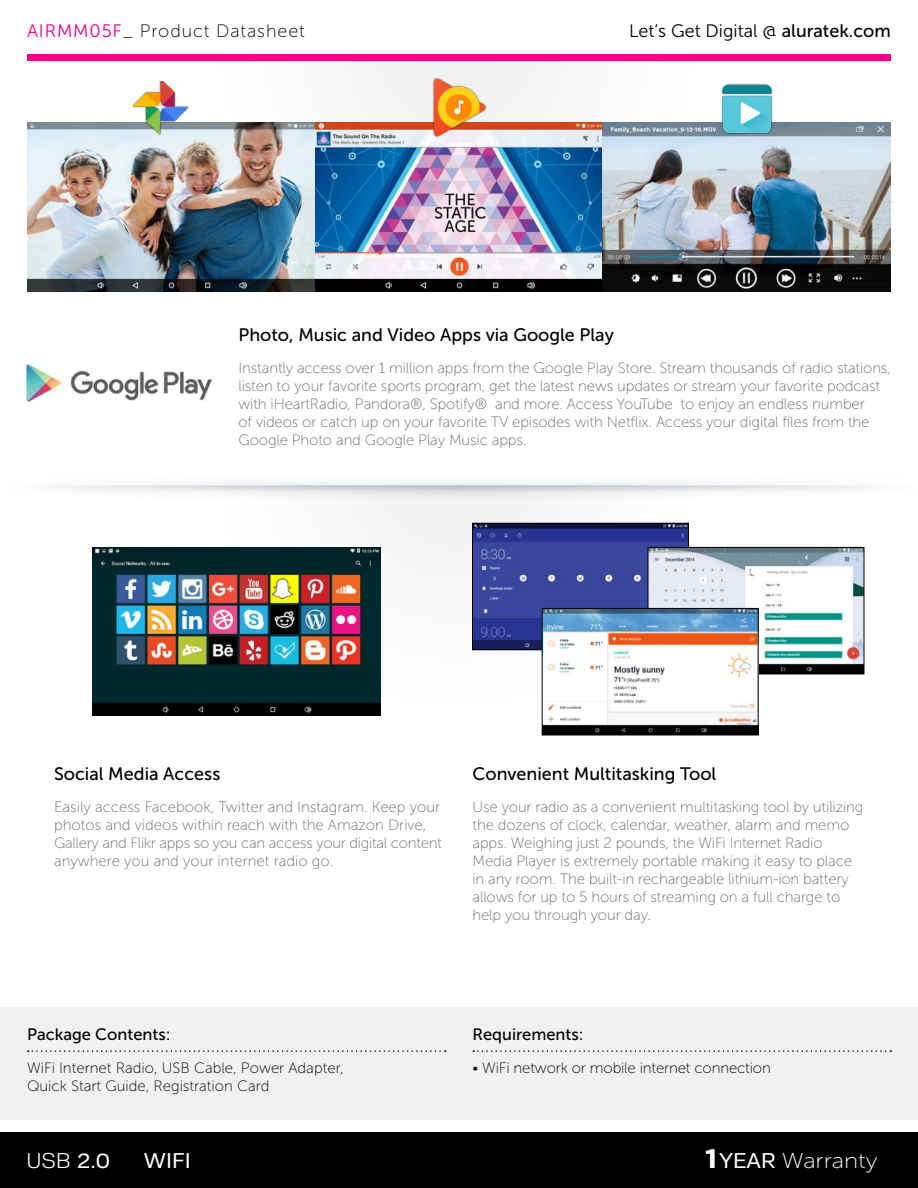
<style>
.page{position:relative;width:918px;height:1188px;background:#fff}
.page>*{position:absolute;margin:0;border:0;box-sizing:border-box;transform-origin:0 0}
.t1{font:21.6px "Museo Sans 100";color:#fff;scale:1.11 1}
.t2{font:300 21.6px "Crique Grotesk";color:#fff;scale:1.11 1}
.t3{font:21.6px "Crique Grotesk";color:#fff;scale:1.11 1}
.t4{font:18px "Museo Sans 500";color:#000}
.t5{font:18px "Museo Sans 300";color:#000}
.t6{font:18px "Museo Sans 100";letter-spacing:.05em;color:#000}
.t7{font:16.5px "Museo Sans 500";color:#000}
.t8{font:15px/18px "Museo Sans 100";letter-spacing:-.01em;color:#6d6e71}
.t9{font:15px "Museo Sans 100";color:#000}
.s1{font-family:"Museo Sans 300";color:#ec008c}
.s2{font-family:"Museo Sans 500"}
.s3{font-weight:400}
.s4{font-family:"Crique Grotesk";font-weight:700;font-size:28.35px}
.s5{font-family:"Crique Grotesk"}
</style>
<div class="page">
<div style="left:0;top:1132px;width:918px;height:56px;background:#000"></div>
<div style="left:0;top:1008px;width:918px;height:112px;background:#f1f1f2"></div>
<img style="left:25px;top:363px;width:187px;height:39px">
<svg style="left:28px;top:1050px;width:418px;height:2px"></svg>
<svg style="left:473px;top:1050px;width:418px;height:2px"></svg>
<img style="left:27px;top:123px;width:864px;height:169px">
<img style="left:92px;top:547px;width:288px;height:169px">
<img style="left:419px;top:73px;width:80px;height:71px">
<img style="left:119px;top:82px;width:82px;height:67px">
<img style="left:711px;top:83px;width:72px;height:63px">
<img style="left:474px;top:525px;width:213px;height:123px">
<div style="left:472px;top:523px;width:217px;height:127px;border:1px solid #000"></div>
<img style="left:650px;top:549px;width:212px;height:123px">
<div style="left:648px;top:547px;width:216px;height:127px;border:1px solid #000"></div>
<img style="left:544px;top:610px;width:212px;height:123px">
<div style="left:542px;top:608px;width:216px;height:127px;border:1px solid #000"></div>
<div style="left:27px;top:54px;width:864px;height:7px;background:#ec008c"></div>
<p class="t6" style="left:27px;top:21px;width:279px"><span class="s1">AIRMM05F</span>_ Product Datasheet</p>
<p class="t5" style="left:629px;top:21px;width:263px">Let’s Get Digital @ <span class="s2">aluratek.com</span></p>
<p class="t4" style="left:238px;top:325px;width:377px">Photo, Music and Video Apps via Google Play</p>
<p class="t8" style="left:238px;top:359px;width:654px">Instantly access over 1 million apps from the Google Play Store. Stream thousands of radio stations, listen to your favorite sports program, get the latest news updates or stream your favorite podcast with iHeartRadio, Pandora®, Spotify® and more. Access YouTube to enjoy an endless number<br>of videos or catch up on your favorite TV episodes with Netflix. Access your digital files from the Google Photo and Google Play Music apps.</p>
<p class="t4" style="left:54px;top:764px;width:168px">Social Media Access</p>
<p class="t8" style="left:54px;top:798px;width:389px">Easily access Facebook, Twitter and Instagram. Keep your photos and videos within reach with the Amazon Drive, Gallery and Flikr apps so you can access your digital content anywhere you and your internet radio go.</p>
<p class="t4" style="left:472px;top:764px;width:245px">Convenient Multitasking Tool</p>
<p class="t8" style="left:472px;top:798px;width:392px">Use your radio as a convenient multitasking tool by utilizing the dozens of clock, calendar, weather, alarm and memo apps. Weighing just 2 pounds, the WiFi Internet Radio Media Player is extremely portable making it easy to place in any room. The built-in rechargeable lithium-ion battery allows for up to 5 hours of streaming on a full charge to help you through your day.</p>
<p class="t7" style="left:27px;top:1026px;width:145px">Package Contents:</p>
<p class="t7" style="left:472px;top:1026px;width:113px">Requirements:</p>
<p class="t9" style="left:27px;top:1060px;width:318px">WiFi Internet Radio, USB Cable, Power Adapter,</p>
<p class="t9" style="left:472px;top:1060px;width:300px">• WiFi network or mobile internet connection</p>
<p class="t9" style="left:27px;top:1078px;width:244px">Quick Start Guide, Registration Card</p>
<h1 class="t2" style="left:26px;top:1148px;width:77px">USB <span class="s3">2.0</span></h1>
<h1 class="t3" style="left:144px;top:1148px;width:44px">WIFI</h1>
<h1 class="t1" style="left:705px;top:1149px;width:157px"><span class="s4">1</span><span class="s5">YEAR</span> Warranty</h1>
</div>
